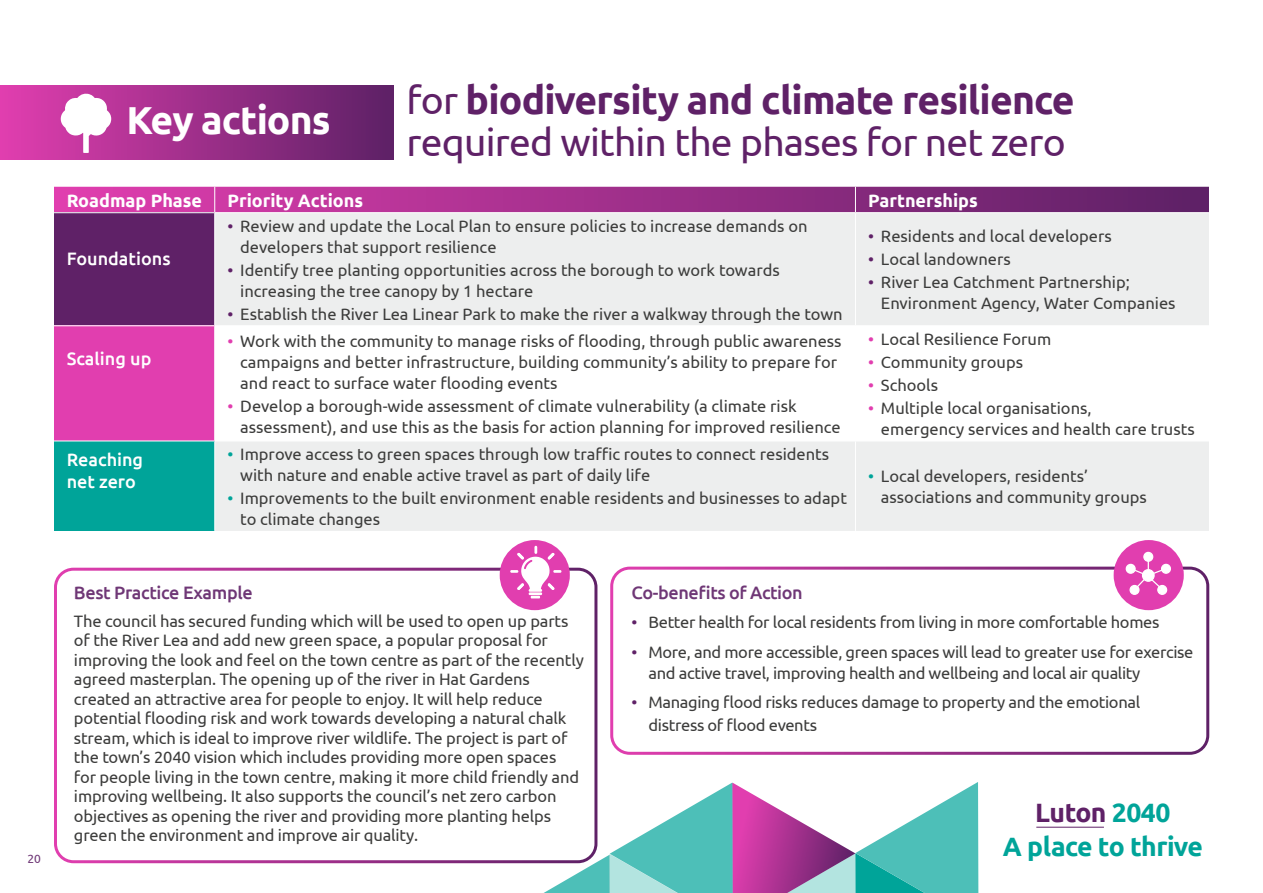
<style>
.page{position:relative;width:1263px;height:893px;background:#fff}
.page>*{position:absolute;margin:0;border:0;box-sizing:border-box;transform-origin:0 0}
.t1{font:39px/42px "Ubuntu";letter-spacing:-.02em;color:#5f2167}
.t2{font:700 39px "Ubuntu";letter-spacing:-.025em;color:#fff}
.t3{font:700 26.55px "Ubuntu";letter-spacing:-.02em;color:#00a499}
.t4{font:700 26.55px "Ubuntu";letter-spacing:-.02em;color:#5f2167}
.t5{font:700 18px "Ubuntu";color:#fff}
.t6{font:500 18px "Ubuntu";letter-spacing:-.02em;color:#6f3776}
.t7{font:500 18px/22.5px "Ubuntu";color:#fff}
.t8{font:16.5px/21px "Ubuntu";letter-spacing:-.01em;color:#3c3c3b}
.t9{font:12px "Ubuntu";color:#6f3776}
.s1{font-weight:700}
.s2{color:#5f2167}
.s3{color:#e13eaf}
.s4{color:#00a499}
</style>
<div class="page">
<hr style="left:1036px;top:827px;width:68px;height:1px;background:#5f2167">
<div style="left:54px;top:213px;width:161px;height:113px;background:#5f2167"></div>
<div style="left:215px;top:213px;width:994px;height:318px;background:#edeeee"></div>
<div style="left:54px;top:326px;width:161px;height:115px;background:#e13eaf"></div>
<svg style="left:215px;top:326px;width:994px;height:115px"></svg>
<div style="left:54px;top:441px;width:161px;height:90px;background:#00a499"></div>
<svg style="left:54px;top:187px;width:1155px;height:25px;background:#9f2f8a"></svg>
<hr style="left:214px;top:213px;width:1px;height:112px;background:#fff">
<hr style="left:855px;top:213px;width:1px;height:112px;background:#fff">
<hr style="left:54px;top:325px;width:161px;height:1px;background:#fff">
<hr style="left:215px;top:325px;width:640px;height:1px;background:#fff">
<hr style="left:214px;top:326px;width:1px;height:115px;background:#fff">
<hr style="left:855px;top:325px;width:354px;height:1px;background:#fff">
<hr style="left:855px;top:326px;width:1px;height:115px;background:#fff">
<hr style="left:54px;top:441px;width:161px;height:1px;background:#fff">
<hr style="left:215px;top:441px;width:640px;height:1px;background:#fff">
<hr style="left:214px;top:441px;width:1px;height:90px;background:#fff">
<hr style="left:855px;top:441px;width:354px;height:1px;background:#fff">
<hr style="left:855px;top:441px;width:1px;height:90px;background:#fff">
<div style="left:0;top:85px;width:393px;height:75px;background:linear-gradient(to right,#e13eaf,#5d2066)"></div>
<div style="left:54px;top:568px;width:543px;height:295px;border:3px solid #fff;border-radius:18px"></div>
<div style="left:610px;top:567px;width:599px;height:188px;border:3px solid #fff;border-radius:18px"></div>
<div style="left:1114px;top:540px;width:70px;height:70px;background:#e13eaf;border-radius:50%"></div>
<div style="left:1144px;top:552px;width:9px;height:9px;background:#fff;border-radius:50%"></div>
<div style="left:1143px;top:552px;width:10px;height:10px;border:1px solid #fff;border-radius:50%"></div>
<div style="left:1161px;top:564px;width:9px;height:9px;background:#fff;border-radius:50%"></div>
<div style="left:1161px;top:564px;width:10px;height:10px;border:1px solid #fff;border-radius:50%"></div>
<div style="left:1126px;top:564px;width:9px;height:9px;background:#fff;border-radius:50%"></div>
<div style="left:1126px;top:564px;width:10px;height:10px;border:1px solid #fff;border-radius:50%"></div>
<div style="left:1158px;top:585px;width:8px;height:9px;background:#fff;border-radius:50%"></div>
<div style="left:1157px;top:585px;width:10px;height:10px;border:1px solid #fff;border-radius:50%"></div>
<div style="left:1130px;top:585px;width:9px;height:9px;background:#fff;border-radius:50%"></div>
<div style="left:1129px;top:585px;width:10px;height:10px;border:1px solid #fff;border-radius:50%"></div>
<svg style="left:1133px;top:560px;width:30px;height:28px"></svg>
<div style="left:500px;top:540px;width:70px;height:70px;background:#e13eaf;border-radius:50%"></div>
<svg style="left:510px;top:546px;width:51px;height:52px"></svg>
<svg style="left:59px;top:93px;width:52px;height:60px"></svg>
<svg style="left:487px;top:782px;width:491px;height:111px"></svg>
<p class="t9" style="left:28px;top:851px;width:15px">20</p>
<p class="t2" style="left:126px;top:96px;width:206px">Key actions</p>
<p class="t1" style="left:407px;top:78px;width:669px">for <span class="s1">biodiversity and climate resilience </span>required within the phases for net zero</p>
<p class="t5" style="left:67px;top:189px;width:137px">Roadmap Phase</p>
<p class="t5" style="left:227px;top:189px;width:137px">Priority Actions</p>
<p class="t5" style="left:868px;top:189px;width:111px">Partnerships</p>
<p class="t7" style="left:67px;top:247px;width:105px">Foundations</p>
<p class="t7" style="left:67px;top:347px;width:86px">Scaling up</p>
<p class="t8" style="left:240px;top:215px;width:569px;text-indent:-13px"><span class="s2">•</span> Review and update the Local Plan to ensure policies to increase demands on developers that support resilience</p>
<p class="t8" style="left:240px;top:259px;width:541px;text-indent:-13px"><span class="s2">•</span> Identify tree planting opportunities across the borough to work towards increasing the tree canopy by 1 hectare</p>
<p class="t8" style="left:227px;top:303px;width:617px"><span class="s2">•</span> Establish the River Lea Linear Park to make the river a walkway through the town</p>
<p class="t8" style="left:240px;top:330px;width:603px;text-indent:-13px"><span class="s3">•</span> Work with the community to manage risks of flooding, through public awareness campaigns and better infrastructure, building community’s ability to prepare for and react to surface water flooding events</p>
<p class="t8" style="left:240px;top:395px;width:602px;text-indent:-13px"><span class="s3">•</span> Develop a borough-wide assessment of climate vulnerability (a climate risk assessment), and use this as the basis for action planning for improved resilience</p>
<p class="t7" style="left:67px;top:447px;width:78px">Reaching net zero</p>
<p class="t8" style="left:240px;top:443px;width:590px;text-indent:-13px"><span class="s4">•</span> Improve access to green spaces through low traffic routes to connect residents with nature and enable active travel as part of daily life</p>
<p class="t8" style="left:240px;top:487px;width:608px;text-indent:-13px"><span class="s4">•</span> Improvements to the built environment enable residents and businesses to adapt to climate changes</p>
<p class="t8" style="left:868px;top:225px;width:245px"><span class="s2">•</span> Residents and local developers</p>
<p class="t8" style="left:868px;top:248px;width:144px"><span class="s2">•</span> Local landowners</p>
<p class="t8" style="left:881px;top:271px;width:296px;text-indent:-13px"><span class="s2">•</span> River Lea Catchment Partnership;<br>Environment Agency, Water Companies</p>
<p class="t8" style="left:868px;top:328px;width:185px"><span class="s3">•</span> Local Resilience Forum</p>
<p class="t8" style="left:868px;top:351px;width:156px"><span class="s3">•</span> Community groups</p>
<p class="t8" style="left:868px;top:374px;width:71px"><span class="s3">•</span> Schools</p>
<p class="t8" style="left:881px;top:397px;width:315px;text-indent:-13px"><span class="s3">•</span> Multiple local organisations,<br>emergency services and health care trusts</p>
<p class="t8" style="left:881px;top:465px;width:267px;text-indent:-13px"><span class="s4">•</span> Local developers, residents’ associations and community groups</p>
<p class="t6" style="left:74px;top:581px;width:180px">Best Practice Example</p>
<p class="t8" style="left:74px;top:610px;width:511px;line-height:19.5px">The council has secured funding which will be used to open up parts of the River Lea and add new green space, a popular proposal for improving the look and feel on the town centre as part of the recently agreed masterplan. The opening up of the river in Hat Gardens created an attractive area for people to enjoy. It will help reduce potential flooding risk and work towards developing a natural chalk stream, which is ideal to improve river wildlife. The project is part of the town’s 2040 vision which includes providing more open spaces<br>for people living in the town centre, making it more child friendly and improving wellbeing. It also supports the council’s net zero carbon objectives as opening the river and providing more planting helps green the environment and improve air quality.</p>
<p class="t6" style="left:631px;top:581px;width:173px">Co-benefits of Action</p>
<p class="t8" style="left:631px;top:611px;width:529px"><span class="s2">•</span> Better health for local residents from living in more comfortable homes</p>
<p class="t8" style="left:648px;top:641px;width:546px;text-indent:-17px"><span class="s2">•</span> More, and more accessible, green spaces will lead to greater use for exercise and active travel, improving health and wellbeing and local air quality</p>
<p class="t8" style="left:648px;top:690px;width:493px;line-height:23.2px;text-indent:-17px"><span class="s2">•</span> Managing flood risks reduces damage to property and the emotional distress of flood events</p>
<h2 class="t4" style="left:1035px;top:796px;width:137px">Luton <span class="s4">2040</span></h2>
<h2 class="t3" style="left:1003px;top:831px;width:201px">A place to thrive</h2>
</div>
